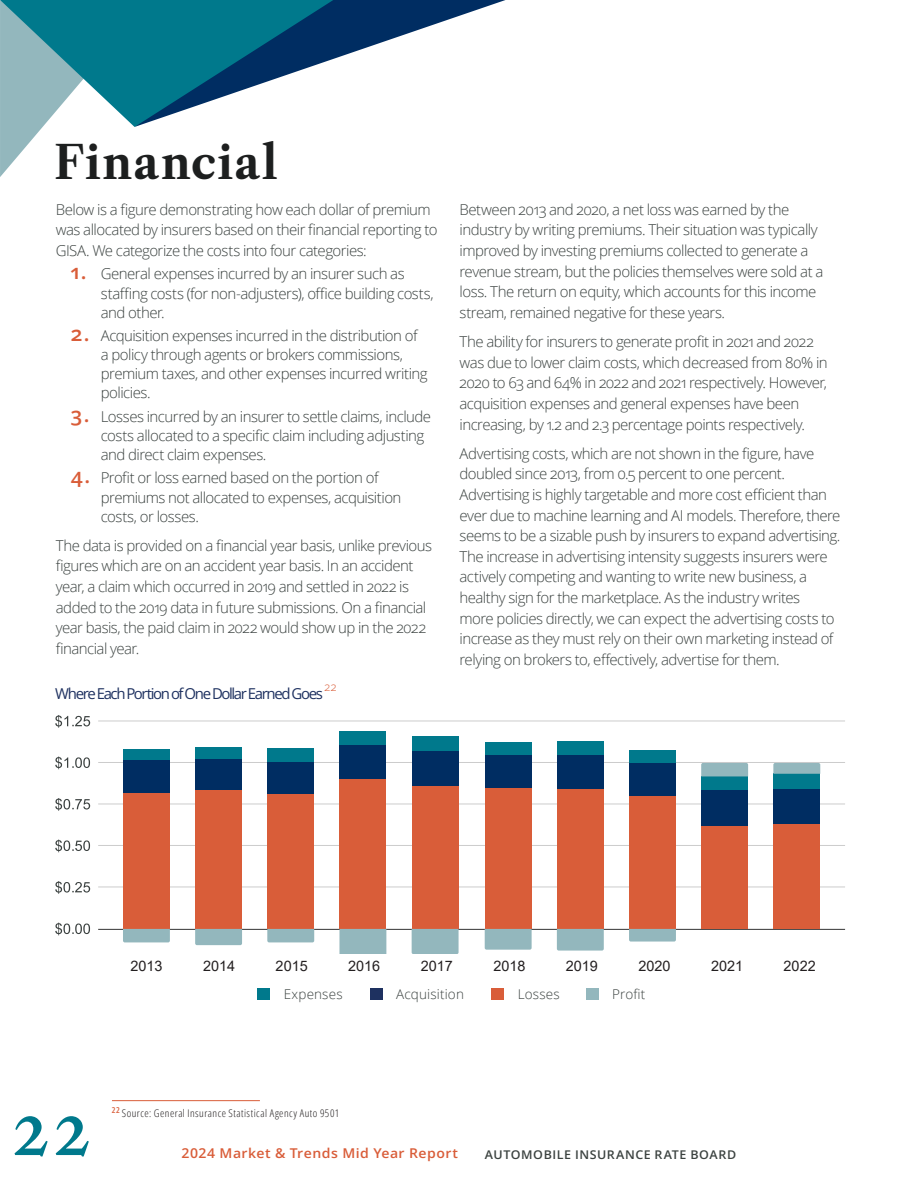
<style>
.page{position:relative;width:918px;height:1188px;background:#fff}
.page>*{position:absolute;margin:0;border:0;box-sizing:border-box;transform-origin:0 0}
.t1{font:72px "Libre Caslon Text";color:#00798c}
.Top_heading{font:700 45px "Libre Caslon Text";letter-spacing:.03em;color:#1d1f1f}
.main_text_3{font:300 15px/20.7px "Open Sans";letter-spacing:-.035em;color:#3b4240}
.Chart_head{font:15px "Open Sans";letter-spacing:-.09em;color:#1e3160}
.t2{font:14.4px "Arial";color:#231f20}
.main_text_2{font:300 13.5px "Open Sans";letter-spacing:.01em;color:#3b4240}
.t3{font:600 13.5px "Open Sans";letter-spacing:.035em;color:#d95d39;scale:1.04 1}
.t4{font:600 12px "Open Sans";letter-spacing:.045em;color:#3b4240;scale:1.04 1}
.Chart_head-2{font:300 11.55px "Open Sans";color:#d95d39}
.footnote_text{font:300 10.5px "Open Sans Condensed";letter-spacing:.045em;color:#231f20;scale:1.04 1}
.s1{font-weight:600;font-size:21px;color:#d95d39}
</style>
<div class="page">
<div style="left:492px;top:988px;width:12px;height:11px;background:#d95d39"></div>
<div style="left:586px;top:988px;width:12px;height:11px;background:#93b7bd"></div>
<div style="left:258px;top:988px;width:12px;height:11px;background:#00798c"></div>
<div style="left:370px;top:988px;width:12px;height:11px;background:#1e3160"></div>
<hr style="left:112px;top:1100px;width:148px;height:1px;background:#d95d39">
<hr style="left:98px;top:929px;width:747px;height:1px;background:#333">
<hr style="left:98px;top:887px;width:747px;height:1px;background:#ccc">
<hr style="left:98px;top:845px;width:747px;height:1px;background:#ccc">
<hr style="left:98px;top:804px;width:747px;height:1px;background:#ccc">
<hr style="left:98px;top:762px;width:747px;height:1px;background:#ccc">
<hr style="left:98px;top:721px;width:747px;height:1px;background:#ccc">
<div style="left:123px;top:793px;width:47px;height:136px;background:#d95d39"></div>
<div style="left:195px;top:790px;width:47px;height:139px;background:#d95d39"></div>
<div style="left:267px;top:794px;width:47px;height:135px;background:#d95d39"></div>
<div style="left:339px;top:778px;width:47px;height:151px;background:#d95d39"></div>
<div style="left:412px;top:785px;width:47px;height:144px;background:#d95d39"></div>
<div style="left:485px;top:787px;width:47px;height:142px;background:#d95d39"></div>
<div style="left:557px;top:788px;width:47px;height:141px;background:#d95d39"></div>
<div style="left:629px;top:795px;width:47px;height:134px;background:#d95d39"></div>
<div style="left:701px;top:825px;width:47px;height:104px;background:#d95d39"></div>
<div style="left:773px;top:823px;width:47px;height:106px;background:#d95d39"></div>
<div style="left:123px;top:760px;width:47px;height:33px;background:#002d62"></div>
<div style="left:195px;top:758px;width:47px;height:32px;background:#002d62"></div>
<div style="left:267px;top:762px;width:47px;height:32px;background:#002d62"></div>
<div style="left:339px;top:745px;width:47px;height:33px;background:#002d62"></div>
<div style="left:412px;top:751px;width:47px;height:34px;background:#002d62"></div>
<div style="left:485px;top:755px;width:47px;height:32px;background:#002d62"></div>
<div style="left:557px;top:755px;width:47px;height:33px;background:#002d62"></div>
<div style="left:629px;top:763px;width:47px;height:32px;background:#002d62"></div>
<div style="left:701px;top:790px;width:47px;height:35px;background:#002d62"></div>
<div style="left:773px;top:789px;width:47px;height:34px;background:#002d62"></div>
<div style="left:123px;top:749px;width:47px;height:11px;background:#00798c"></div>
<div style="left:195px;top:747px;width:47px;height:11px;background:#00798c"></div>
<div style="left:267px;top:749px;width:47px;height:13px;background:#00798c"></div>
<div style="left:339px;top:731px;width:47px;height:14px;background:#00798c"></div>
<div style="left:412px;top:737px;width:47px;height:14px;background:#00798c"></div>
<div style="left:485px;top:742px;width:47px;height:13px;background:#00798c"></div>
<div style="left:557px;top:741px;width:47px;height:14px;background:#00798c"></div>
<div style="left:629px;top:750px;width:47px;height:13px;background:#00798c"></div>
<div style="left:701px;top:776px;width:47px;height:14px;background:#00798c"></div>
<div style="left:773px;top:774px;width:47px;height:15px;background:#00798c"></div>
<svg style="left:122px;top:928px;width:49px;height:15px"></svg>
<svg style="left:194px;top:928px;width:49px;height:18px"></svg>
<svg style="left:266px;top:928px;width:49px;height:15px"></svg>
<svg style="left:339px;top:928px;width:48px;height:26px"></svg>
<svg style="left:411px;top:928px;width:48px;height:26px"></svg>
<svg style="left:484px;top:928px;width:49px;height:22px"></svg>
<svg style="left:556px;top:928px;width:49px;height:23px"></svg>
<svg style="left:628px;top:928px;width:49px;height:14px"></svg>
<svg style="left:701px;top:763px;width:48px;height:14px"></svg>
<svg style="left:773px;top:763px;width:48px;height:11px"></svg>
<svg style="left:55px;top:923px;width:35px;height:12px"></svg>
<svg style="left:55px;top:881px;width:35px;height:13px"></svg>
<svg style="left:55px;top:840px;width:35px;height:12px"></svg>
<svg style="left:55px;top:798px;width:35px;height:13px"></svg>
<svg style="left:55px;top:757px;width:35px;height:12px"></svg>
<svg style="left:55px;top:715px;width:35px;height:13px"></svg>
<svg style="left:98px;top:0;width:26px;height:117px;background:#1a8798"></svg>
<svg style="left:0;top:0;width:98px;height:177px"></svg>
<svg style="left:333px;top:0;width:173px;height:59px"></svg>
<svg style="left:124px;top:0;width:209px;height:127px"></svg>
<p class="Top_heading" style="left:54px;top:135px;width:225px">Financial</p>
<p class="main_text_3" style="left:56px;top:199px;width:383px">Below is a figure demonstrating how each dollar of premium was allocated by insurers based on their financial reporting to<br>GISA. We categorize the costs into four categories:</p>
<p class="main_text_3" style="left:101px;top:264px;width:334px;line-height:19.2px;text-indent:-30px"><span class="s1">1.</span> General expenses incurred by an insurer such as staffing costs (for non-adjusters), office building costs, and other.</p>
<p class="main_text_3" style="left:101px;top:326px;width:328px;line-height:19.2px;text-indent:-30px"><span class="s1">2.</span> Acquisition expenses incurred in the distribution of a policy through agents or brokers commissions, premium taxes, and other expenses incurred writing policies.</p>
<p class="main_text_3" style="left:101px;top:406px;width:332px;line-height:19.2px;text-indent:-30px"><span class="s1">3.</span> Losses incurred by an insurer to settle claims, include costs allocated to a specific claim including adjusting and direct claim expenses.</p>
<p class="main_text_3" style="left:101px;top:468px;width:302px;line-height:19.2px;text-indent:-30px"><span class="s1">4.</span> Profit or loss earned based on the portion of premiums not allocated to expenses, acquisition costs, or losses.</p>
<p class="main_text_3" style="left:56px;top:535px;width:378px">The data is provided on a financial year basis, unlike previous figures which are on an accident year basis. In an accident year, a claim which occurred in 2019 and settled in 2022 is added to the 2019 data in future submissions. On a financial year basis, the paid claim in 2022 would show up in the 2022 financial year.</p>
<p class="Chart_head" style="left:55px;top:684px;width:269px">Where Each Portion of One Dollar Earned Goes</p>
<p class="Chart_head-2" style="left:325px;top:679px;width:14px">22</p>
<p class="main_text_3" style="left:460px;top:199px;width:365px">Between 2013 and 2020, a net loss was earned by the industry by writing premiums. Their situation was typically improved by investing premiums collected to generate a revenue stream, but the policies themselves were sold at a loss. The return on equity, which accounts for this income stream, remained negative for these years.</p>
<p class="main_text_3" style="left:460px;top:331px;width:370px">The ability for insurers to generate profit in 2021 and 2022 was due to lower claim costs, which decreased from 80% in 2020 to 63 and 64% in 2022 and 2021 respectively. However, acquisition expenses and general expenses have been increasing, by 1.2 and 2.3 percentage points respectively.</p>
<p class="main_text_3" style="left:460px;top:442px;width:383px">Advertising costs, which are not shown in the figure, have doubled since 2013, from 0.5 percent to one percent.<br>Advertising is highly targetable and more cost efficient than ever due to machine learning and AI models. Therefore, there seems to be a sizable push by insurers to expand advertising.<br>The increase in advertising intensity suggests insurers were actively competing and wanting to write new business, a healthy sign for the marketplace. As the industry writes<br>more policies directly, we can expect the advertising costs to increase as they must rely on their own marketing instead of relying on brokers to, effectively, advertise for them.</p>
<p class="t2" style="left:131px;top:956px;width:34px">2013</p>
<p class="t2" style="left:203px;top:956px;width:34px">2014</p>
<p class="t2" style="left:276px;top:956px;width:34px">2015</p>
<p class="t2" style="left:348px;top:956px;width:34px">2016</p>
<p class="t2" style="left:421px;top:956px;width:34px">2017</p>
<p class="t2" style="left:493px;top:956px;width:34px">2018</p>
<p class="t2" style="left:566px;top:956px;width:34px">2019</p>
<p class="t2" style="left:638px;top:956px;width:34px">2020</p>
<p class="t2" style="left:711px;top:956px;width:34px">2021</p>
<p class="t2" style="left:784px;top:956px;width:34px">2022</p>
<p class="main_text_2" style="left:284px;top:985px;width:61px">Expenses</p>
<p class="main_text_2" style="left:396px;top:985px;width:69px">Acquisition</p>
<p class="main_text_2" style="left:518px;top:985px;width:43px">Losses</p>
<p class="main_text_2" style="left:612px;top:985px;width:35px">Profit</p>
<h1 class="t1" style="left:12px;top:1085px;width:81px">22</h1>
<p class="footnote_text" style="left:112px;top:1106px;width:220px"><sup>22</sup> Source: General Insurance Statistical Agency Auto 9501</p>
<p class="t3" style="left:181px;top:1144px;width:267px">2024 Market &amp; Trends Mid Year Report</p>
<p class="t4" style="left:485px;top:1146px;width:243px">AUTOMOBILE INSURANCE RATE BOARD</p>
</div>
